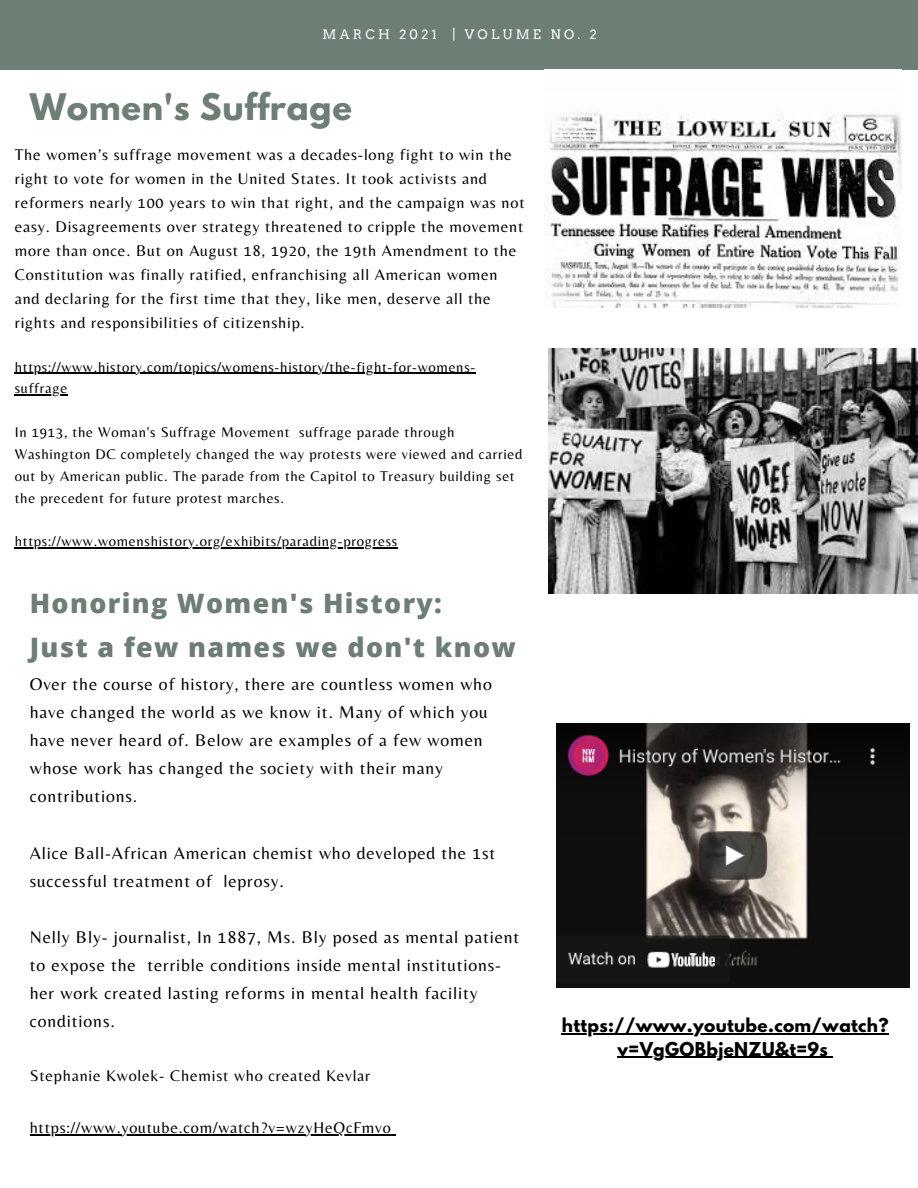
<style>
.page{position:relative;width:918px;height:1188px;background:#fff}
.page>*{position:absolute;margin:0;border:0;box-sizing:border-box;transform-origin:0 0}
.t1{font:700 32.4px "League Spartan";letter-spacing:.02em;color:#6d7e74}
.t2{font:800 26.85px "Open Sans";letter-spacing:.05em;color:#6d7e74}
.t3{font:17.7px/28.2px "Belleza";letter-spacing:.05em;color:#000}
.t4{font:700 16.95px/23.7px "League Spartan";letter-spacing:.02em;color:#000;text-align:center}
.t5{font:16.2px/24px "Belleza";letter-spacing:.05em;color:#000}
.t6{font:16.05px "Belleza";letter-spacing:.05em;color:#000}
.t7{font:14.55px/21.9px "Belleza";letter-spacing:.05em;color:#000}
.t8{font:13.05px "Arvo";letter-spacing:.25em;color:#fff}
</style>
<div class="page">
<div style="left:0;top:0;width:918px;height:70px;background:#6d7e74"></div>
<hr style="left:15px;top:373px;width:461px;height:1px;background:#000">
<hr style="left:15px;top:395px;width:53px;height:1px;background:#000">
<hr style="left:15px;top:548px;width:383px;height:1px;background:#000">
<img style="left:547px;top:111px;width:354px;height:196px">
<img style="left:549px;top:348px;width:369px;height:245px">
<hr style="left:30px;top:1134px;width:362px;height:1px;background:#000">
<img style="left:557px;top:723px;width:353px;height:265px">
<hr style="left:562px;top:1033px;width:327px;height:1px;background:#000">
<hr style="left:618px;top:1057px;width:210px;height:1px;background:#000">
<p class="t8" style="left:322px;top:26px;width:276px">MARCH 2021 | VOLUME NO. 2</p>
<p class="t1" style="left:30px;top:91px;width:324px">Women's Suffrage</p>
<p class="t5" style="left:15px;top:142px;width:511px">The women’s suffrage movement was a decades-long fight to win the right to vote for women in the United States. It took activists and reformers nearly 100 years to win that right, and the campaign was not easy. Disagreements over strategy threatened to cripple the movement more than once. But on August 18, 1920, the 19th Amendment to the Constitution was finally ratified, enfranchising all American women and declaring for the first time that they, like men, deserve all the rights and responsibilities of citizenship.</p>
<p class="t7" style="left:15px;top:356px;width:462px">https://www.history.com/topics/womens-history/the-fight-for-womens&shy;suffrage</p>
<p class="t7" style="left:15px;top:421px;width:509px">In 1913, the Woman's Suffrage Movement suffrage parade through Washington DC completely changed the way protests were viewed and carried out by American public. The parade from the Capitol to Treasury building set the precedent for future protest marches.</p>
<p class="t7" style="left:15px;top:530px;width:384px">https://www.womenshistory.org/exhibits/parading-progress</p>
<p class="t2" style="left:30px;top:585px;width:414px">Honoring Women's History:</p>
<p class="t2" style="left:30px;top:629px;width:488px">Just a few names we don't know</p>
<p class="t3" style="left:30px;top:670px;width:464px">Over the course of history, there are countless women who have changed the world as we know it. Many of which you have never heard of. Below are examples of a few women whose work has changed the society with their many contributions.</p>
<p class="t3" style="left:30px;top:838px;width:467px">Alice Ball-African American chemist who developed the 1st successful treatment of leprosy.</p>
<p class="t3" style="left:30px;top:923px;width:491px">Nelly Bly- journalist, In 1887, Ms. Bly posed as mental patient to expose the terrible conditions inside mental institutions&shy;her work created lasting reforms in mental health facility conditions.</p>
<p class="t6" style="left:30px;top:1067px;width:342px">Stephanie Kwolek- Chemist who created Kevlar</p>
<p class="t6" style="left:30px;top:1118px;width:363px">https://www.youtube.com/watch?v=wzyHeQcFmvo</p>
<p class="t4" style="left:562px;top:1016px;width:328px">https://www.youtube.com/watch? v=VgGOBbjeNZU&amp;t=9s</p>
</div>
